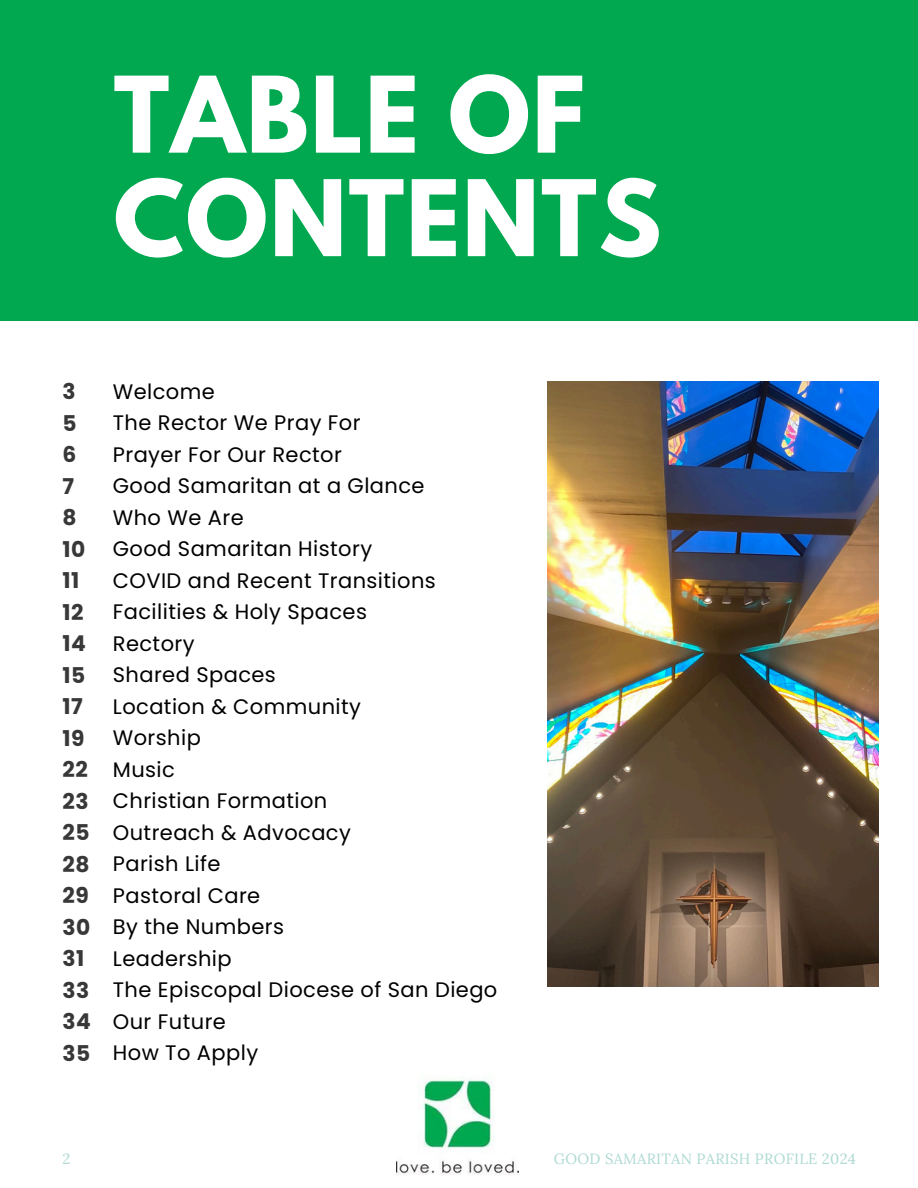
<style>
.page{position:relative;width:918px;height:1188px;background:#fff}
.page>*{position:absolute;margin:0;border:0;box-sizing:border-box;transform-origin:0 0}
.t1{font:700 93.45px/103.5px "League Spartan";letter-spacing:.02em;color:#fff}
.t2{font:700 21.75px/31.5px "Poppins";letter-spacing:.02em;color:#383838}
.t3{font:21px/31.5px "Poppins";letter-spacing:.02em;color:#000}
.t4{font:14.85px "Lora";letter-spacing:.02em;color:#add9d2}
</style>
<div class="page">
<div style="left:0;top:0;width:918px;height:320px;background:#01a850"></div>
<img style="left:548px;top:382px;width:330px;height:605px">
<img style="left:396px;top:1076px;width:123px;height:99px">
<h1 class="t1" style="left:114px;top:75px;width:549px">TABLE OF<br>CONTENTS</h1>
<p class="t2" style="left:63px;top:376px;width:30px">3<br>5<br>6<br>7<br>8<br>10<br>11<br>12<br>14<br>15<br>17<br>19<br>22<br>23<br>25<br>28<br>29<br>30<br>31<br>33<br>34</p>
<p class="t2" style="left:63px;top:1037px;width:29px">35</p>
<p class="t3" style="left:113px;top:376px;width:386px">Welcome<br>The Rector We Pray For<br>Prayer For Our Rector<br>Good Samaritan at a Glance<br>Who We Are<br>Good Samaritan History<br>COVID and Recent Transitions<br>Facilities &amp; Holy Spaces<br>Rectory<br>Shared Spaces<br>Location &amp; Community<br>Worship<br>Music<br>Christian Formation<br>Outreach &amp; Advocacy<br>Parish Life<br>Pastoral Care<br>By the Numbers<br>Leadership<br>The Episcopal Diocese of San Diego<br>Our Future<br>How To Apply</p>
<p class="t4" style="left:63px;top:1149px;width:9px">2</p>
<h3 class="t4" style="left:554px;top:1149px;width:303px">GOOD SAMARITAN PARISH PROFILE 2024</h3>
</div>
